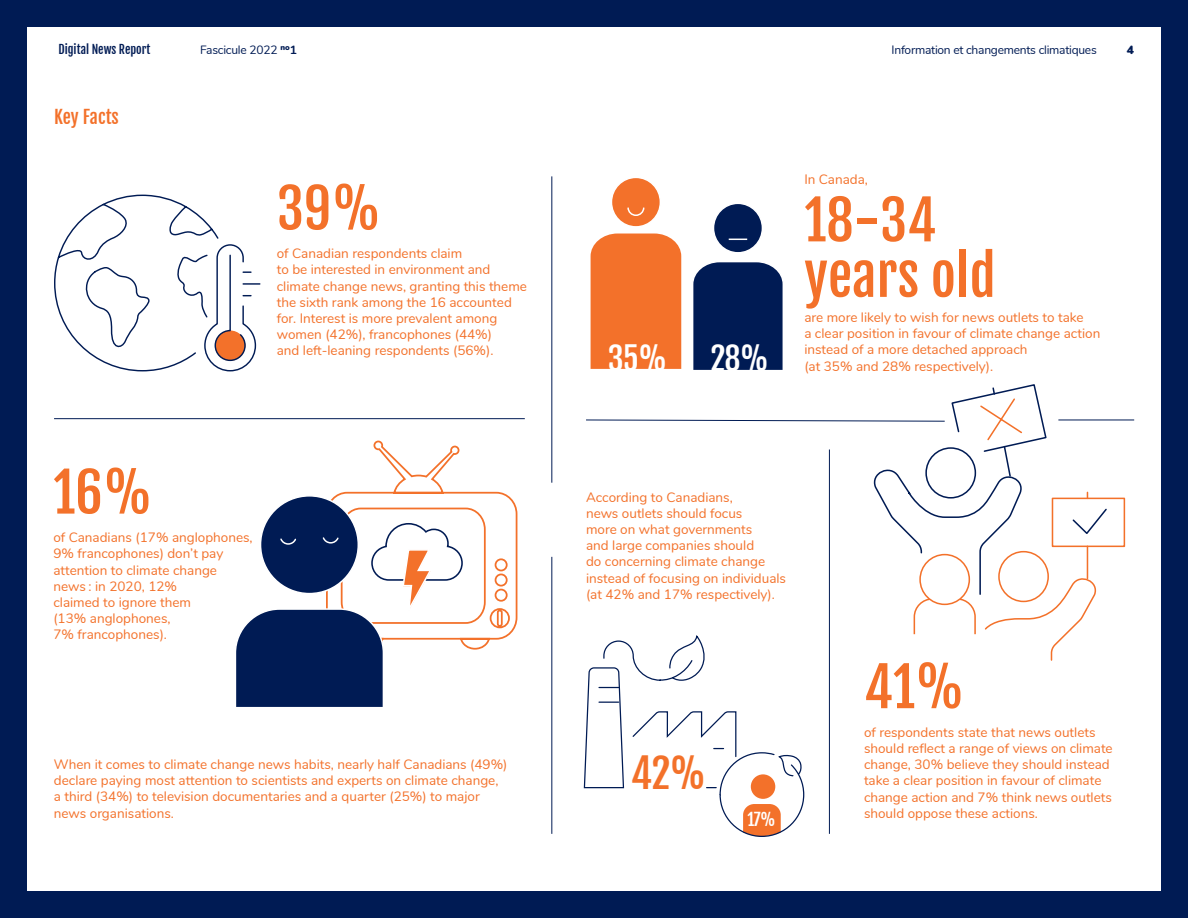
<style>
.page{position:relative;width:1188px;height:918px;background:#001b54}
.page>*{position:absolute;margin:0;border:0;box-sizing:border-box;transform-origin:0 0}
.Chiffres_faits_saill{font:54px/55.5px "Fjalla One";color:#f3712a}
.Chiffres_faits_saill-2{font:39.9px "Fjalla One";color:#f3712a}
.Chiffres_faits_saill-3{font:31.65px "Fjalla One";color:#fff}
.Texte_courant_blanc{font:18px "Fjalla One";color:#f3712a}
.Chiffres_faits_saill-4{font:16.8px "Fjalla One";color:#fff}
.Texte_courant{font:13.5px/16.2px "Nunito";color:#f3712a}
.Texte_courant_blanc-2{font:13.5px "Nunito";color:#f3712a}
.t1{font:12px "Nunito";letter-spacing:-.02em;color:#001b54}
.t2{font:12px "Fjalla One";color:#001b54}
.t3{font:900 12px "Nunito";color:#001b54}
.s1{font-weight:700}
</style>
<div class="page">
<div style="left:27px;top:27px;width:1134px;height:864px;background:#fff"></div>
<hr style="left:54px;top:418px;width:471px;height:1px;background:#001b54">
<div style="left:611px;top:177px;width:49px;height:50px;background:#f3712a;border-radius:50%"></div>
<div style="left:611px;top:177px;width:50px;height:51px;border:2px solid #fff;border-radius:50%"></div>
<svg style="left:627px;top:207px;width:18px;height:9px"></svg>
<hr style="left:1058px;top:420px;width:76px;height:1px;background:#001b54">
<svg style="left:54px;top:194px;width:207px;height:178px"></svg>
<div style="left:714px;top:203px;width:48px;height:50px;background:#001b54;border-radius:50%"></div>
<div style="left:713px;top:203px;width:50px;height:51px;border:2px solid #fff;border-radius:50%"></div>
<svg style="left:729px;top:239px;width:18px;height:1px"></svg>
<div style="left:1052px;top:498px;width:73px;height:49px;border:2px solid #f3712a"></div>
<div style="left:591px;top:234px;width:90px;height:135px;background:#f3712a"></div>
<div style="left:693px;top:262px;width:90px;height:108px;background:#001b54"></div>
<hr style="left:551px;top:557px;width:1px;height:277px;background:#001b54">
<hr style="left:551px;top:176px;width:1px;height:307px;background:#001b54">
<svg style="left:583px;top:384px;width:525px;height:453px"></svg>
<div style="left:920px;top:555px;width:49px;height:49px;background:#fff;border-radius:50%"></div>
<div style="left:919px;top:554px;width:51px;height:51px;border:2px solid #f3712a;border-radius:50%"></div>
<svg style="left:236px;top:440px;width:282px;height:267px"></svg>
<p class="t2" style="left:59px;top:42px;width:93px">Digital News Report</p>
<p class="t1" style="left:200px;top:41px;width:98px">Fascicule 2022 <sup>no</sup><span class="s1">1</span></p>
<p class="t1" style="left:892px;top:41px;width:207px">Information et changements climatiques</p>
<p class="t3" style="left:1127px;top:41px;width:9px">4</p>
<p class="Texte_courant_blanc" style="left:54px;top:106px;width:66px">Key Facts</p>
<p class="Chiffres_faits_saill" style="left:277px;top:181px;width:106px">39%</p>
<p class="Texte_courant" style="left:277px;top:245px;width:252px">of Canadian respondents claim<br>to be interested in environment and climate change news, granting this theme the sixth rank among the 16 accounted for. Interest is more prevalent among women (42%), francophones (44%)<br>and left-leaning respondents (56%).</p>
<p class="Chiffres_faits_saill" style="left:53px;top:465px;width:101px">16%</p>
<p class="Texte_courant" style="left:53px;top:529px;width:201px">of Canadians (17% anglophones,<br>9% francophones) don’t pay attention to climate change news : in 2020, 12%<br>claimed to ignore them<br>(13% anglophones,<br>7% francophones).</p>
<p class="Texte_courant" style="left:54px;top:756px;width:455px">When it comes to climate change news habits, nearly half Canadians (49%) declare paying most attention to scientists and experts on climate change, a third (34%) to television documentaries and a quarter (25%) to major news organisations.</p>
<p class="Chiffres_faits_saill-3" style="left:608px;top:339px;width:61px">35%</p>
<p class="Chiffres_faits_saill-3" style="left:710px;top:339px;width:61px">28%</p>
<p class="Texte_courant_blanc-2" style="left:804px;top:170px;width:65px">In Canada,</p>
<p class="Chiffres_faits_saill" style="left:804px;top:192px;width:193px">18-34 years old</p>
<p class="Texte_courant" style="left:804px;top:309px;width:297px">are more likely to wish for news outlets to take<br>a clear position in favour of climate change action instead of a more detached approach<br>(at 35% and 28% respectively).</p>
<p class="Texte_courant" style="left:586px;top:488px;width:202px">According to Canadians,<br>news outlets should focus<br>more on what governments<br>and large companies should<br>do concerning climate change instead of focusing on individuals (at 42% and 17% respectively).</p>
<p class="Chiffres_faits_saill-2" style="left:631px;top:748px;width:77px">42%</p>
<p class="Chiffres_faits_saill-4" style="left:747px;top:809px;width:30px">17%</p>
<p class="Chiffres_faits_saill" style="left:864px;top:659px;width:102px">41%</p>
<p class="Texte_courant" style="left:864px;top:723px;width:250px">of respondents state that news outlets should reflect a range of views on climate change, 30% believe they should instead take a clear position in favour of climate change action and 7% think news outlets should oppose these actions.</p>
</div>
